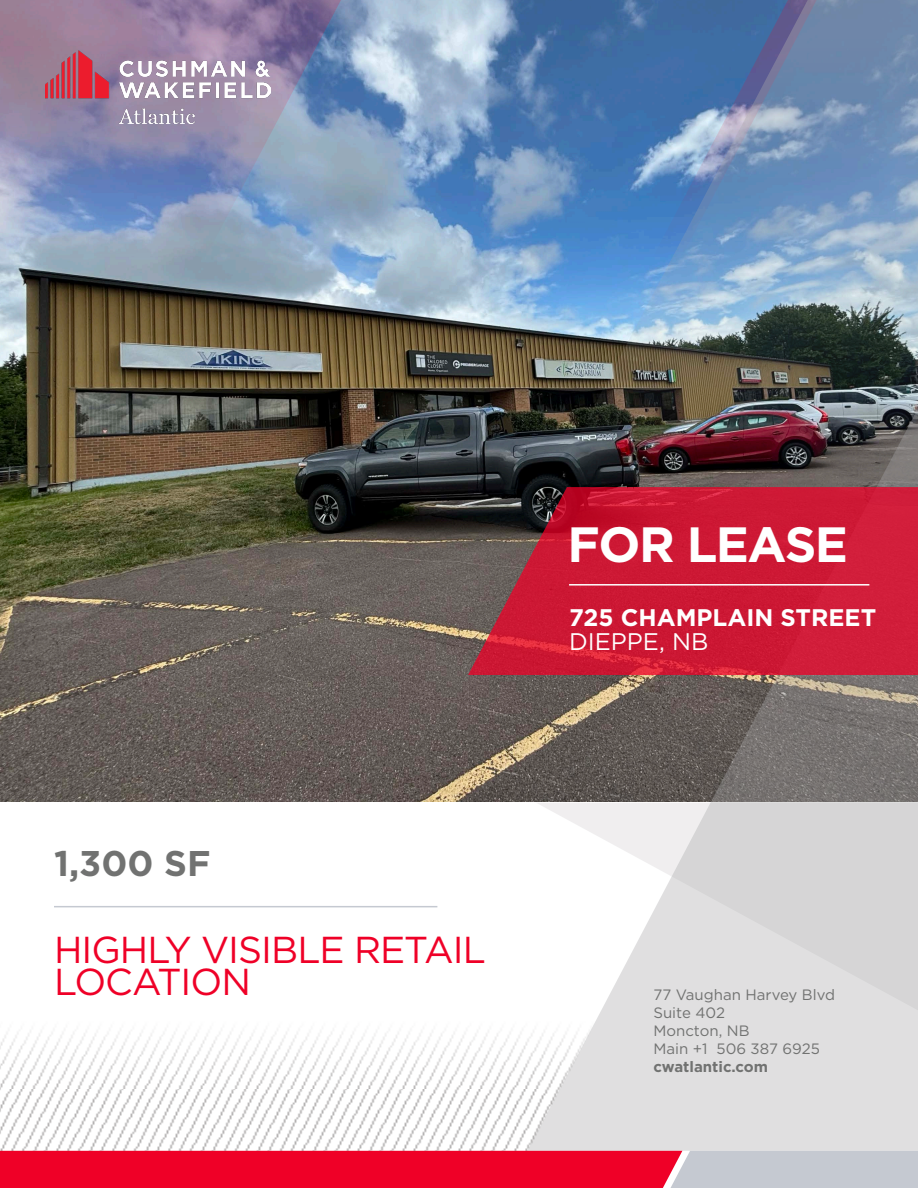
<style>
.page{position:relative;width:918px;height:1188px;background:#fff}
.page>*{position:absolute;margin:0;border:0;box-sizing:border-box;transform-origin:0 0}
.t1{font:700 49.5px "Gotham";letter-spacing:-.03em;color:#fff}
.cwHEADING_LEVEL2{font:37.5px/32.1px "Gotham";letter-spacing:-.025em;color:#ef0027}
.t2{font:700 35.7px "Gotham";color:#717271}
.t3{font:700 24px "Gotham";color:#fff}
.t4{font:24px "Gotham";color:#fff}
.t5{font:15px/18px "Gotham";color:#717271}
.t6{font:700 15px "Gotham";color:#717271}
</style>
<div class="page">
<img style="left:0;top:1031px;width:527px;height:58px">
<img style="left:0;top:1089px;width:527px;height:62px">
<img style="left:0;top:0;width:386px;height:802px">
<svg style="left:527px;top:802px;width:391px;height:349px;fill:#e0dfe0"></svg>
<svg style="left:536px;top:803px;width:382px;height:213px"></svg>
<svg style="left:0;top:0;width:348px;height:270px"></svg>
<img style="left:45px;top:51px;width:225px;height:73px">
<img style="left:386px;top:0;width:532px;height:802px">
<svg style="left:0;top:1151px;width:918px;height:37px"></svg>
<svg style="left:468px;top:487px;width:450px;height:188px;fill:#cd1935"></svg>
<hr style="left:569px;top:584px;width:300px;height:2px;background:#fff">
<hr style="left:54px;top:906px;width:383px;height:1px;background:#c5c9d1">
<p class="t2" style="left:54px;top:840px;width:158px">1,300 SF</p>
<p class="cwHEADING_LEVEL2" style="left:54px;top:933px;width:433px">HIGHLY VISIBLE RETAIL<br>LOCATION</p>
<p class="t1" style="left:568px;top:512px;width:282px">FOR LEASE</p>
<p class="t3" style="left:569px;top:602px;width:309px">725 CHAMPLAIN STREET</p>
<p class="t4" style="left:569px;top:626px;width:141px">DIEPPE, NB</p>
<p class="t5" style="left:653px;top:986px;width:183px">77 Vaughan Harvey Blvd</p>
<p class="t5" style="left:653px;top:1004px;width:73px">Suite 402</p>
<p class="t5" style="left:653px;top:1022px;width:168px">Moncton, NB<br>Main +1 506 387 6925</p>
<p class="t6" style="left:653px;top:1057px;width:116px">cwatlantic.com</p>
</div>
